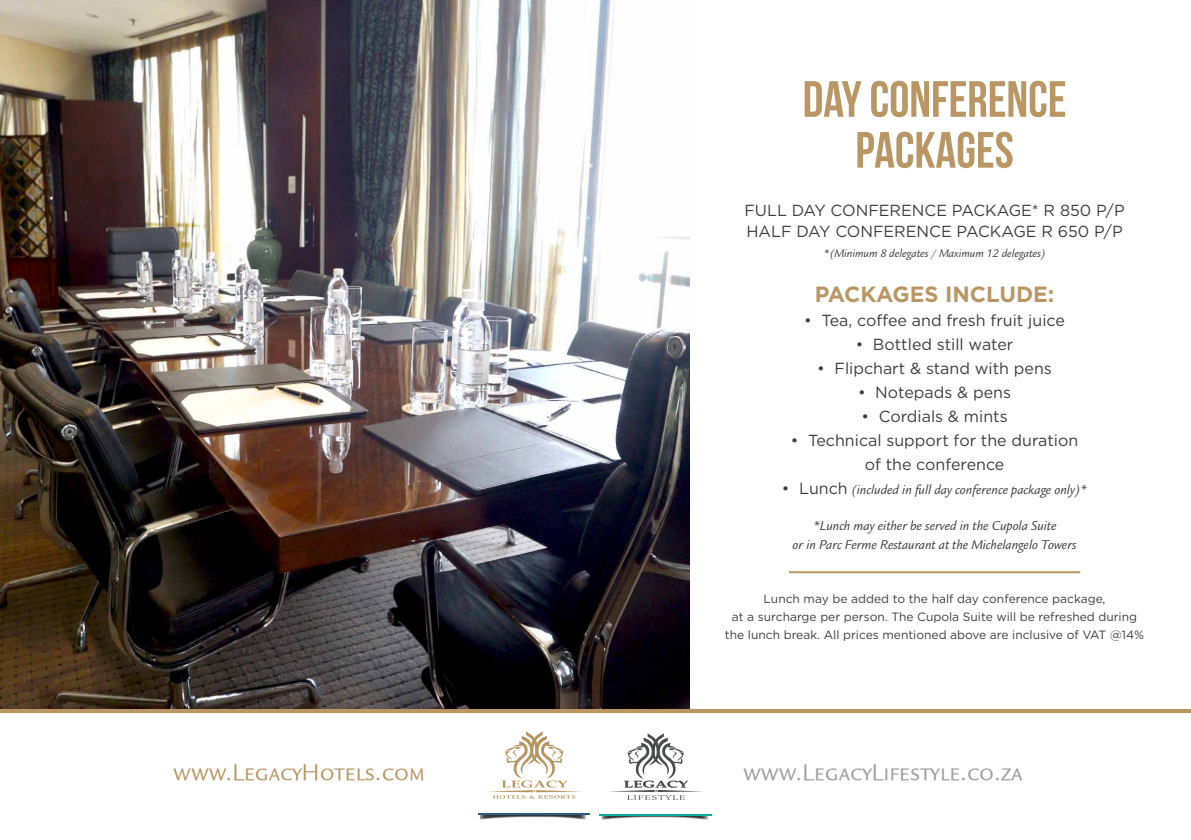
<style>
.page{position:relative;width:1191px;height:840px;background:#fff}
.page>*{position:absolute;margin:0;border:0;box-sizing:border-box;transform-origin:0 0}
.Headline1{font:700 50.8px/50.8px "Bebas Neue";color:#b99764;text-align:center}
.Headline1-2{font:24.6px "Legacy Sans SCITCTT Book";color:#9e9e9e}
.Headline1-3{font:24.6px "Legacy Sans SCITCTT Book";color:#b99764}
.Headline1-4{font:700 22px "Gotham";color:#b99764}
.Headline1-5{font:16px "Gotham";color:#3e3e3f}
.Headline1-6{font:italic 14px "Legacy Sans Std";color:#3e3e3f}
.Headline1-7{font:12px/18px "Gotham";color:#3e3e3f;text-align:center}
.Headline1-8{font:italic 12px "Legacy Sans Std";color:#3e3e3f}
.s1{font-family:"Legacy Sans ITCTT Book";font-style:normal}
.s2{font-family:"Gotham";font-style:normal;font-size:16px}
</style>
<div class="page">
<img style="left:602px;top:815px;width:110px;height:5px">
<hr style="left:600px;top:813px;width:112px;height:2px;background:#00ae9a">
<svg style="left:610px;top:733px;width:92px;height:66px"></svg>
<img style="left:479px;top:814px;width:111px;height:6px">
<hr style="left:478px;top:812px;width:112px;height:2px;background:#285b88">
<svg style="left:486px;top:731px;width:96px;height:67px"></svg>
<img style="left:0;top:0;width:689px;height:708px">
<hr style="left:789px;top:571px;width:291px;height:2px;background:#b99764">
<svg style="left:0;top:708px;width:1191px;height:4px;background:#ac916a"></svg>
<p class="Headline1" style="left:802px;top:73px;width:265px">DAY CONFERENCE<br>PACKAGES</p>
<p class="Headline1-5" style="left:744px;top:200px;width:382px">FULL DAY CONFERENCE PACKAGE* R 850 P/P</p>
<p class="Headline1-5" style="left:746px;top:221px;width:378px">HALF DAY CONFERENCE PACKAGE R 650 P/P</p>
<p class="Headline1-8" style="left:824px;top:247px;width:223px"><span class="s1">*</span>(Minimum 8 delegates / Maximum 12 delegates)</p>
<p class="Headline1-4" style="left:814px;top:279px;width:241px">PACKAGES INCLUDE:</p>
<p class="Headline1-5" style="left:804px;top:310px;width:262px">• Tea, coffee and fresh fruit juice</p>
<p class="Headline1-5" style="left:855px;top:334px;width:159px">• Bottled still water</p>
<p class="Headline1-5" style="left:817px;top:358px;width:236px">• Flipchart &amp; stand with pens</p>
<p class="Headline1-5" style="left:858px;top:382px;width:155px">• Notepads &amp; pens</p>
<p class="Headline1-5" style="left:861px;top:406px;width:148px">• Cordials &amp; mints</p>
<p class="Headline1-5" style="left:791px;top:430px;width:289px">• Technical support for the duration</p>
<p class="Headline1-5" style="left:864px;top:454px;width:141px">of the conference</p>
<p class="Headline1-6" style="left:782px;top:482px;width:307px"><span class="s2">• Lunch</span> (included in full day conference package only)*</p>
<p class="Headline1-6" style="left:812px;top:517px;width:245px">*Lunch may either be served in the Cupola Suite</p>
<p class="Headline1-6" style="left:792px;top:536px;width:285px">or in Parc Ferme Restaurant at the Michelangelo Towers</p>
<p class="Headline1-7" style="left:763px;top:589px;width:343px">Lunch may be added to the half day conference package,</p>
<p class="Headline1-7" style="left:725px;top:607px;width:421px">at a surcharge per person. The Cupola Suite will be refreshed during the lunch break. All prices mentioned above are inclusive of VAT @14%</p>
<p class="Headline1-3" style="left:173px;top:758px;width:254px">www.LegacyHotels.com</p>
<p class="Headline1-2" style="left:743px;top:758px;width:281px">www.LegacyLifestyle.co.za</p>
</div>
